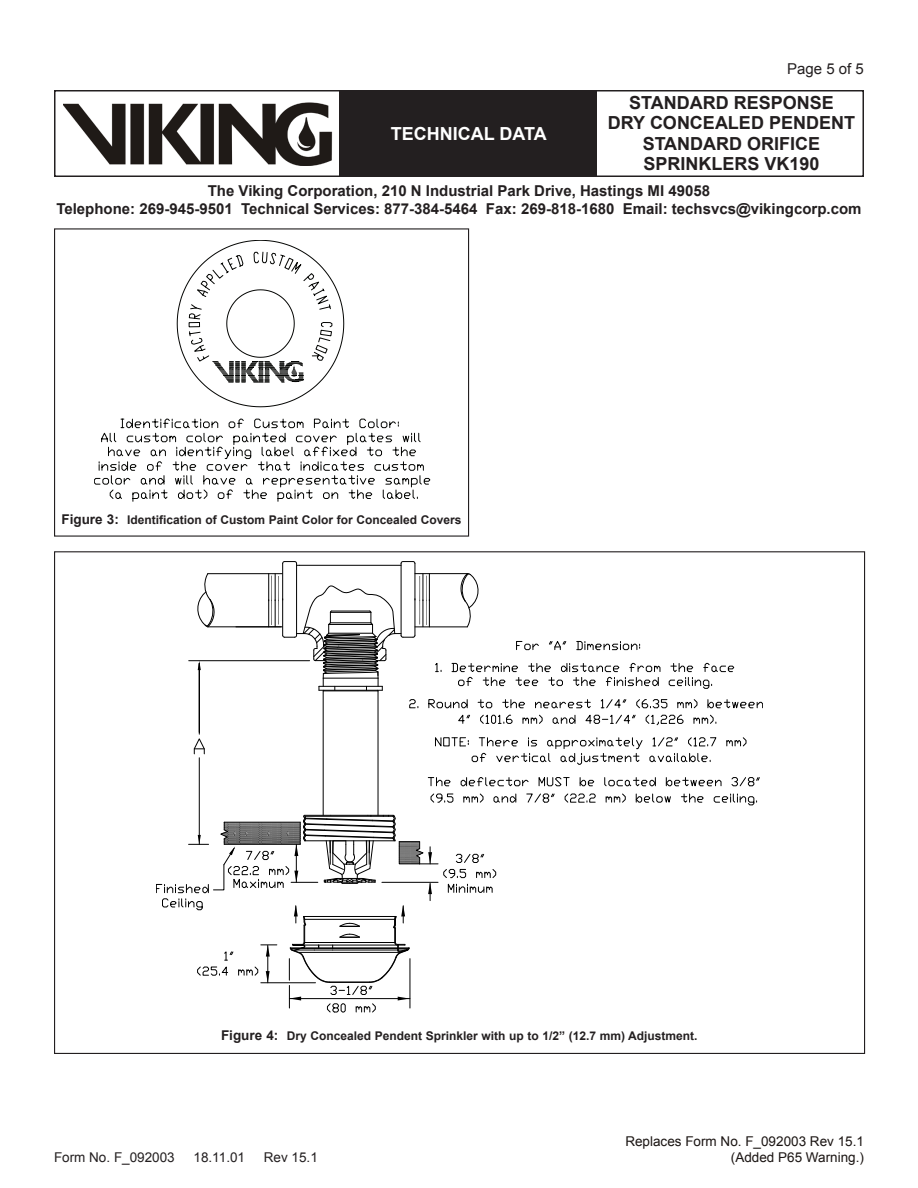
<style>
.page{position:relative;width:918px;height:1188px;background:#fff}
.page>*{position:absolute;margin:0;border:0;box-sizing:border-box;transform-origin:0 0}
.t1{font:700 18px/20.2px "Arial";color:#231f20;text-align:center}
.t2{font:700 18px "Arial";color:#fff}
.t3{font:700 15px/18px "Arial";color:#231f20;text-align:center}
.t4{font:15px "Arial";color:#231f20}
.t5{font:13.5px "Arial";color:#1b1513}
.t6{font:13.5px "Arial";color:#231f20}
.Center_-_Bold{font:700 12px "Arial";color:#231f20}
.s1{font-size:13.5px}
</style>
<div class="page">
<div style="left:54px;top:90px;width:810px;height:87px;border:2px solid #231f20"></div>
<div style="left:340px;top:91px;width:257px;height:85px;background:#231f20"></div>
<img style="left:63px;top:102px;width:269px;height:63px">
<svg style="left:458px;top:714px;width:12px;height:10px"></svg>
<svg style="left:435px;top:737px;width:6px;height:10px"></svg>
<div style="left:443px;top:738px;width:6px;height:8px;border:1px solid #000"></div>
<svg style="left:652px;top:737px;width:26px;height:10px"></svg>
<svg style="left:688px;top:737px;width:29px;height:10px"></svg>
<svg style="left:726px;top:737px;width:20px;height:10px"></svg>
<hr style="left:189px;top:660px;width:121px;height:1px;background:#000">
<hr style="left:199px;top:758px;width:1px;height:86px;background:#000">
<svg style="left:194px;top:738px;width:11px;height:16px"></svg>
<svg style="left:198px;top:661px;width:3px;height:9px"></svg>
<hr style="left:199px;top:663px;width:1px;height:71px;background:#000">
<svg style="left:156px;top:814px;width:340px;height:198px"></svg>
<svg style="left:428px;top:777px;width:23px;height:9px"></svg>
<svg style="left:461px;top:777px;width:68px;height:9px"></svg>
<svg style="left:539px;top:777px;width:30px;height:9px"></svg>
<svg style="left:580px;top:778px;width:14px;height:8px"></svg>
<svg style="left:604px;top:777px;width:52px;height:9px"></svg>
<svg style="left:666px;top:777px;width:55px;height:10px"></svg>
<svg style="left:731px;top:777px;width:29px;height:9px"></svg>
<svg style="left:516px;top:641px;width:23px;height:9px"></svg>
<svg style="left:549px;top:641px;width:17px;height:9px"></svg>
<svg style="left:576px;top:641px;width:64px;height:9px"></svg>
<svg style="left:431px;top:793px;width:22px;height:10px"></svg>
<svg style="left:463px;top:793px;width:20px;height:10px"></svg>
<svg style="left:494px;top:794px;width:23px;height:9px"></svg>
<svg style="left:526px;top:793px;width:29px;height:10px"></svg>
<svg style="left:565px;top:793px;width:31px;height:10px"></svg>
<svg style="left:606px;top:793px;width:20px;height:10px"></svg>
<svg style="left:636px;top:794px;width:35px;height:9px"></svg>
<svg style="left:681px;top:794px;width:23px;height:9px"></svg>
<svg style="left:714px;top:794px;width:43px;height:11px"></svg>
<svg style="left:452px;top:737px;width:191px;height:28px"></svg>
<svg style="left:650px;top:753px;width:61px;height:10px"></svg>
<svg style="left:452px;top:663px;width:208px;height:23px"></svg>
<svg style="left:669px;top:663px;width:65px;height:26px"></svg>
<svg style="left:409px;top:699px;width:10px;height:9px"></svg>
<svg style="left:428px;top:699px;width:40px;height:9px"></svg>
<svg style="left:478px;top:699px;width:285px;height:26px"></svg>
<hr style="left:208px;top:573px;width:74px;height:1px;background:#000">
<hr style="left:208px;top:627px;width:74px;height:1px;background:#000">
<svg style="left:197px;top:573px;width:19px;height:54px"></svg>
<hr style="left:415px;top:573px;width:52px;height:1px;background:#000">
<hr style="left:415px;top:627px;width:52px;height:1px;background:#000">
<svg style="left:459px;top:573px;width:20px;height:54px"></svg>
<hr style="left:378px;top:691px;width:1px;height:124px;background:#000">
<hr style="left:323px;top:691px;width:1px;height:124px;background:#000">
<svg style="left:268px;top:561px;width:174px;height:131px"></svg>
<div style="left:54px;top:228px;width:415px;height:309px;border:1px solid #231f20"></div>
<svg style="left:94px;top:419px;width:336px;height:83px"></svg>
<svg style="left:177px;top:240px;width:167px;height:167px"></svg>
<p class="t2" style="left:391px;top:121px;width:157px">TECHNICAL DATA</p>
<p class="t4" style="left:787px;top:59px;width:78px">Page 5 of 5</p>
<p class="t1" style="left:608px;top:93px;width:249px">STANDARD RESPONSE<br>DRY CONCEALED PENDENT<br>STANDARD ORIFICE<br>SPRINKLERS VK190</p>
<p class="t3" style="left:56px;top:182px;width:807px">The Viking Corporation, 210 N Industrial Park Drive, Hastings MI 49058<br>Telephone: 269-945-9501 Technical Services: 877-384-5464 Fax: 269-818-1680 Email: techsvcs@vikingcorp.com</p>
<p class="Center_-_Bold" style="left:61px;top:512px;width:402px"><span class="s1">Figure 3:</span> Identification of Custom Paint Color for Concealed Covers</p>
<p class="Center_-_Bold" style="left:221px;top:1028px;width:478px"><span class="s1">Figure 4:</span> Dry Concealed Pendent Sprinkler with up to 1/2” (12.7 mm) Adjustment.</p>
<p class="t6" style="left:54px;top:1148px;width:122px">Form No. F_092003</p>
<p class="t6" style="left:194px;top:1148px;width:53px">18.11.01</p>
<p class="t6" style="left:264px;top:1148px;width:56px">Rev 15.1</p>
<p class="t5" style="left:625px;top:1132px;width:240px">Replaces Form No. F_092003 Rev 15.1</p>
<p class="t5" style="left:731px;top:1148px;width:135px">(Added P65 Warning.)</p>
</div>
